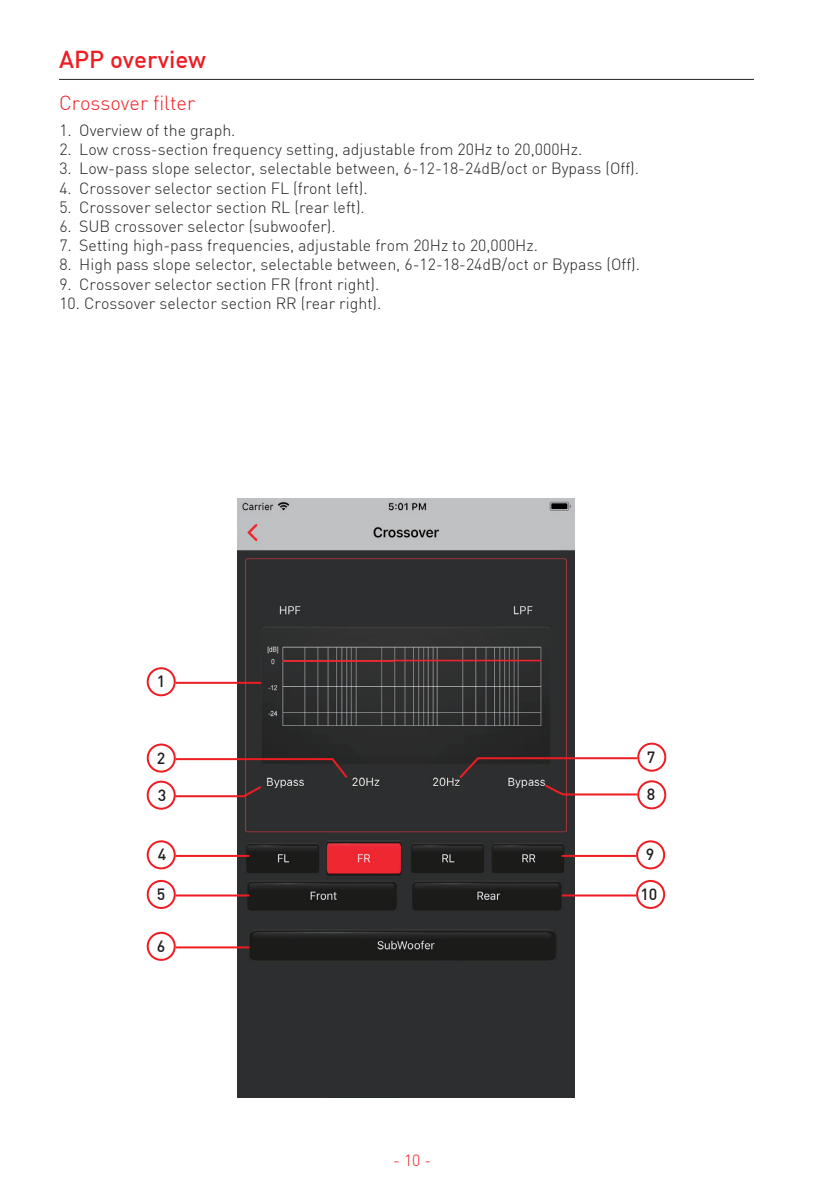
<style>
.page{position:relative;width:813px;height:1196px;background:#fff}
.page>*{position:absolute;margin:0;border:0;box-sizing:border-box;transform-origin:0 0}
.t1{font:500 24px "DIN";color:#ee1d23}
.t2{font:300 20px "DIN";color:#ee1d23}
.t3{font:300 16px "DIN";color:#231f20}
.t4{font:500 16px "DIN";color:#231f20}
.t5{font:300 16px "DIN";color:#ee1d23}
</style>
<div class="page">
<hr style="left:59px;top:79px;width:694px;height:1px;background:#231f20">
<img style="left:238px;top:498px;width:336px;height:598px">
<div style="left:147px;top:743px;width:29px;height:29px;border:2px solid #ee1d23;border-radius:50%"></div>
<div style="left:147px;top:780px;width:29px;height:29px;border:2px solid #ee1d23;border-radius:50%"></div>
<svg style="left:173px;top:757px;width:176px;height:41px"></svg>
<div style="left:147px;top:879px;width:29px;height:29px;border:2px solid #ee1d23;border-radius:50%"></div>
<hr style="left:176px;top:894px;width:73px;height:2px;background:#ee1d23">
<div style="left:147px;top:840px;width:29px;height:29px;border:2px solid #ee1d23;border-radius:50%"></div>
<div style="left:637px;top:742px;width:29px;height:29px;border:2px solid #ee1d23;border-radius:50%"></div>
<div style="left:637px;top:780px;width:29px;height:29px;border:2px solid #ee1d23;border-radius:50%"></div>
<svg style="left:457px;top:756px;width:182px;height:40px"></svg>
<div style="left:636px;top:840px;width:29px;height:29px;border:2px solid #ee1d23;border-radius:50%"></div>
<hr style="left:561px;top:854px;width:75px;height:2px;background:#ee1d23">
<hr style="left:175px;top:854px;width:74px;height:2px;background:#ee1d23">
<div style="left:147px;top:931px;width:29px;height:29px;border:2px solid #ee1d23;border-radius:50%"></div>
<hr style="left:176px;top:946px;width:73px;height:2px;background:#ee1d23">
<div style="left:636px;top:879px;width:29px;height:29px;border:2px solid #ee1d23;border-radius:50%"></div>
<hr style="left:561px;top:894px;width:75px;height:2px;background:#ee1d23">
<div style="left:147px;top:667px;width:29px;height:29px;border:2px solid #ee1d23;border-radius:50%"></div>
<hr style="left:176px;top:681px;width:85px;height:2px;background:#ee1d23">
<h1 class="t1" style="left:59px;top:44px;width:149px">APP overview</h1>
<p class="t2" style="left:59px;top:91px;width:138px">Crossover filter</p>
<p class="t3" style="left:59px;top:120px;width:178px">1. Overview of the graph.</p>
<p class="t3" style="left:59px;top:139px;width:524px">2. Low cross-section frequency setting, adjustable from 20Hz to 20,000Hz.</p>
<p class="t3" style="left:59px;top:159px;width:581px">3. Low-pass slope selector, selectable between, 6-12-18-24dB/oct or Bypass (Off).</p>
<p class="t3" style="left:59px;top:178px;width:310px">4. Crossover selector section FL (front left).</p>
<p class="t3" style="left:59px;top:197px;width:307px">5. Crossover selector section RL (rear left).</p>
<p class="t3" style="left:59px;top:216px;width:278px">6. SUB crossover selector (subwoofer).</p>
<p class="t3" style="left:59px;top:235px;width:480px">7. Setting high-pass frequencies, adjustable from 20Hz to 20,000Hz.</p>
<p class="t3" style="left:59px;top:255px;width:582px">8. High pass slope selector, selectable between, 6-12-18-24dB/oct or Bypass (Off).</p>
<p class="t3" style="left:59px;top:274px;width:321px">9. Crossover selector section FR (front right).</p>
<p class="t3" style="left:59px;top:293px;width:323px">10. Crossover selector section RR (rear right).</p>
<p class="t4" style="left:157px;top:671px;width:10px">1</p>
<p class="t4" style="left:157px;top:747px;width:10px">2</p>
<p class="t4" style="left:158px;top:784px;width:10px">3</p>
<p class="t4" style="left:158px;top:844px;width:10px">4</p>
<p class="t4" style="left:157px;top:883px;width:10px">5</p>
<p class="t4" style="left:157px;top:935px;width:10px">6</p>
<p class="t5" style="left:393px;top:1149px;width:40px">- 10 -</p>
<p class="t4" style="left:647px;top:746px;width:10px">7</p>
<p class="t4" style="left:647px;top:784px;width:10px">8</p>
<p class="t4" style="left:645px;top:844px;width:10px">9</p>
<p class="t4" style="left:640px;top:883px;width:19px">10</p>
</div>
